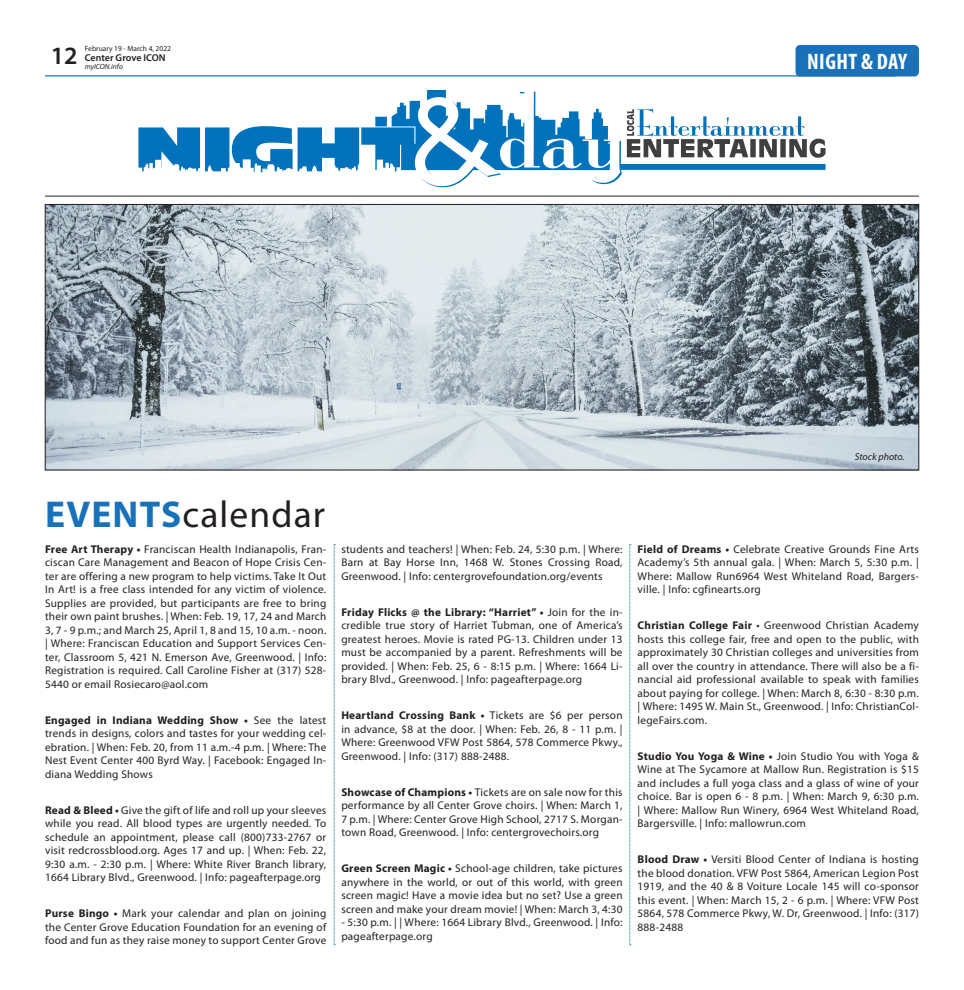
<style>
.page{position:relative;width:964px;height:990px;background:#fff}
.page>*{position:absolute;margin:0;border:0;box-sizing:border-box;transform-origin:0 0}
.t1{font:37.5px "Myriad Pro";letter-spacing:.03em;color:#231f20}
.t2{font:600 25px "Myriad Pro";color:#231f20}
.Briefs_Copy{font:700 condensed 22.5px "Myriad Pro";letter-spacing:.02em;color:#fff}
.Briefs_Copy-2{font:11.25px/13.5px "Myriad Pro";letter-spacing:.02em;color:#231f20;text-align:justify}
.t3{font:600 10px "Myriad Pro";letter-spacing:-.005em;color:#231f20}
.Captions_for_Photos{font:italic 10px "Myriad Pro";color:#231f20}
.t4{font:7.5px "Myriad Pro";color:#231f20}
.t5{font:italic 7.5px "Myriad Pro";color:#231f20}
.s1{font-weight:700;color:#1971ba}
.s2{font-weight:700}
</style>
<div class="page">
<hr style="left:45px;top:75px;width:849px;height:2px;background:#1971ba">
<div style="left:795px;top:45px;width:123px;height:32px;background:#1971ba;border-radius:4px"></div>
<hr style="left:45px;top:196px;width:873px;height:1px;background:#231f20">
<div style="left:583px;top:164px;width:242px;height:6px;background:#0072bc"></div>
<svg style="left:138px;top:100px;width:483px;height:76px"></svg>
<svg style="left:412px;top:90px;width:208px;height:97px"></svg>
<svg style="left:626px;top:109px;width:199px;height:49px"></svg>
<svg style="left:333px;top:544px;width:2px;height:401px"></svg>
<svg style="left:629px;top:544px;width:1px;height:401px"></svg>
<svg style="left:45px;top:204px;width:873px;height:266px;background:#acb8c0"></svg>
<h2 class="t2" style="left:51px;top:39px;width:28px">12</h2>
<p class="t4" style="left:85px;top:43px;width:88px">February 19 - March 4, 2022</p>
<p class="t3" style="left:85px;top:51px;width:82px">Center Grove ICON</p>
<p class="t5" style="left:85px;top:62px;width:40px">myICON.info</p>
<p class="Briefs_Copy" style="left:806px;top:48px;width:101px">NIGHT &amp; DAY</p>
<p class="Captions_for_Photos" style="left:854px;top:450px;width:51px">Stock photo.</p>
<p class="t1" style="left:45px;top:492px;width:281px"><span class="s1">EVENTS</span>calendar</p>
<p class="Briefs_Copy-2" style="left:45px;top:542px;width:283px"><span class="s2">Free Art Therapy •</span> Franciscan Health Indianapolis, Fran&shy;ciscan Care Management and Beacon of Hope Crisis Cen&shy;ter are offering a new program to help victims. Take It Out In Art! is a free class intended for any victim of violence.<br>Supplies are provided, but participants are free to bring their own paint brushes. | When: Feb. 19, 17, 24 and March 3, 7 - 9 p.m.; and March 25, April 1, 8 and 15, 10 a.m. - noon. | Where: Franciscan Education and Support Services Cen&shy;ter, Classroom 5, 421 N. Emerson Ave, Greenwood. | Info:<br>Registration is required. Call Caroline Fisher at (317) 528- 5440 or email Rosiecaro@aol.com</p>
<p class="Briefs_Copy-2" style="left:45px;top:713px;width:283px"><span class="s2">Engaged in Indiana Wedding Show •</span> See the latest trends in designs, colors and tastes for your wedding cel&shy;ebration. | When: Feb. 20, from 11 a.m.-4 p.m. | Where: The Nest Event Center 400 Byrd Way. | Facebook: Engaged In&shy;diana Wedding Shows</p>
<p class="Briefs_Copy-2" style="left:45px;top:803px;width:283px"><span class="s2">Read &amp; Bleed •</span> Give the gift of life and roll up your sleeves while you read. All blood types are urgently needed. To schedule an appointment, please call (800)733-2767 or visit redcrossblood.org. Ages 17 and up. | When: Feb. 22, 9:30 a.m. - 2:30 p.m. | Where: White River Branch library, 1664 Library Blvd., Greenwood. | Info: pageafterpage.org</p>
<p class="Briefs_Copy-2" style="left:45px;top:907px;width:283px"><span class="s2">Purse Bingo •</span> Mark your calendar and plan on joining the Center Grove Education Foundation for an evening of food and fun as they raise money to support Center Grove</p>
<p class="Briefs_Copy-2" style="left:341px;top:542px;width:283px">students and teachers! | When: Feb. 24, 5:30 p.m. | Where:<br>Barn at Bay Horse Inn, 1468 W. Stones Crossing Road, Greenwood. | Info: centergrovefoundation.org/events</p>
<p class="Briefs_Copy-2" style="left:341px;top:605px;width:283px"><span class="s2">Friday Flicks @ the Library: “Harriet” •</span> Join for the in&shy;credible true story of Harriet Tubman, one of America’s greatest heroes. Movie is rated PG-13. Children under 13 must be accompanied by a parent. Refreshments will be provided. | When: Feb. 25, 6 - 8:15 p.m. | Where: 1664 Li&shy;brary Blvd., Greenwood. | Info: pageafterpage.org</p>
<p class="Briefs_Copy-2" style="left:341px;top:709px;width:283px"><span class="s2">Heartland Crossing Bank •</span> Tickets are $6 per person in advance, $8 at the door. | When: Feb. 26, 8 - 11 p.m. | Where: Greenwood VFW Post 5864, 578 Commerce Pkwy., Greenwood. | Info: (317) 888-2488.</p>
<p class="Briefs_Copy-2" style="left:341px;top:785px;width:283px"><span class="s2">Showcase of Champions •</span> Tickets are on sale now for this performance by all Center Grove choirs. | When: March 1, 7 p.m. | Where: Center Grove High School, 2717 S. Morgan&shy;town Road, Greenwood. | Info: centergrovechoirs.org</p>
<p class="Briefs_Copy-2" style="left:341px;top:862px;width:283px"><span class="s2">Green Screen Magic •</span> School-age children, take pictures anywhere in the world, or out of this world, with green screen magic! Have a movie idea but no set? Use a green screen and make your dream movie! | When: March 3, 4:30</p>
<p class="Briefs_Copy-2" style="left:341px;top:916px;width:283px">- 5:30 p.m. | | Where: 1664 Library Blvd., Greenwood. | Info: pageafterpage.org</p>
<p class="Briefs_Copy-2" style="left:637px;top:542px;width:283px"><span class="s2">Field of Dreams •</span> Celebrate Creative Grounds Fine Arts Academy’s 5th annual gala. | When: March 5, 5:30 p.m. | Where: Mallow Run6964 West Whiteland Road, Bargers&shy;ville. | Info: cgfinearts.org</p>
<p class="Briefs_Copy-2" style="left:637px;top:619px;width:283px"><span class="s2">Christian College Fair</span> • Greenwood Christian Academy hosts this college fair, free and open to the public, with approximately 30 Christian colleges and universities from all over the country in attendance. There will also be a fi&shy;nancial aid professional available to speak with families about paying for college. | When: March 8, 6:30 - 8:30 p.m. | Where: 1495 W. Main St., Greenwood. | Info: ChristianCol&shy;legeFairs.com.</p>
<p class="Briefs_Copy-2" style="left:637px;top:749px;width:283px"><span class="s2">Studio You Yoga &amp; Wine •</span> Join Studio You with Yoga &amp; Wine at The Sycamore at Mallow Run. Registration is $15 and includes a full yoga class and a glass of wine of your choice. Bar is open 6 - 8 p.m. | When: March 9, 6:30 p.m. | Where: Mallow Run Winery, 6964 West Whiteland Road, Bargersville. | Info: mallowrun.com</p>
<p class="Briefs_Copy-2" style="left:637px;top:853px;width:283px"><span class="s2">Blood Draw •</span> Versiti Blood Center of Indiana is hosting the blood donation. VFW Post 5864, American Legion Post 1919, and the 40 &amp; 8 Voiture Locale 145 will co-sponsor this event. | When: March 15, 2 - 6 p.m. | Where: VFW Post 5864, 578 Commerce Pkwy, W. Dr, Greenwood. | Info: (317)<br>888-2488</p>
</div>
